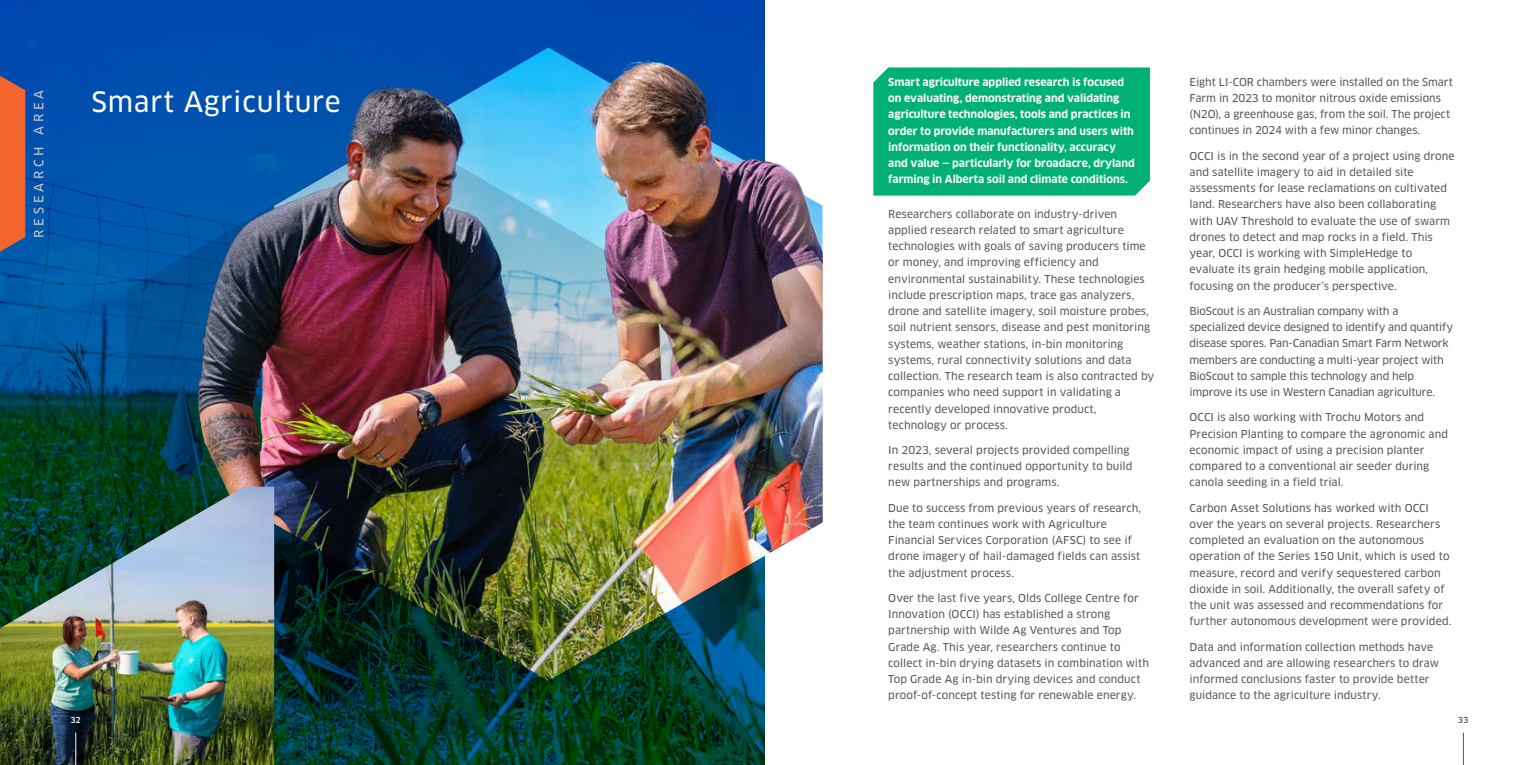
<style>
.page{position:relative;width:1530px;height:765px;background:#fff}
.page>*{position:absolute;margin:0;border:0;box-sizing:border-box;transform-origin:0 0}
.t1{font:27.5px "Clan Pro News";letter-spacing:.025em;color:#fff}
.t2{font:12.5px "Clan Pro News";letter-spacing:.3em;color:#c7cbd1}
.t3{font:10.62px/16.2px "Clan Pro News";letter-spacing:.005em;color:#55575a}
.t4{font:700 10.62px/16.2px "Clan Pro";letter-spacing:-.005em;color:#fff}
.t5{font:10.62px/16.2px "Clan Pro News";letter-spacing:-.015em;color:#55575a}
.t6{font:500 8.12px "Clan Pro";color:#55575a}
.t7{font:500 8.12px "Clan Pro";color:#fff}
</style>
<div class="page">
<img style="left:0;top:0;width:765px;height:765px">
<hr style="left:1463px;top:733px;width:1px;height:32px;background:#55575a">
<svg style="left:126px;top:132px;width:548px;height:633px;background:#003d35"></svg>
<svg style="left:0;top:76px;width:25px;height:176px;background:#de6336"></svg>
<img style="left:142px;top:0;width:680px;height:681px">
<img style="left:0;top:487px;width:274px;height:278px">
<div style="left:873px;top:67px;width:277px;height:129px;background:#00b074"></div>
<hr style="left:75px;top:733px;width:1px;height:32px;background:#fff">
<p class="t2" style="left:32px;top:238px;width:149px;rotate:-90deg">RESEARCH AREA</p>
<h1 class="t1" style="left:92px;top:85px;width:251px">Smart Agriculture</h1>
<p class="t7" style="left:70px;top:716px;width:12px">32</p>
<p class="t4" style="left:888px;top:74px;width:248px">Smart agriculture applied research is focused on evaluating, demonstrating and validating agriculture technologies, tools and practices in order to provide manufacturers and users with information on their functionality, accuracy and value — particularly for broadacre, dryland farming in Alberta soil and climate conditions.</p>
<p class="t3" style="left:888px;top:206px;width:268px">Researchers collaborate on industry-driven applied research related to smart agriculture technologies with goals of saving producers time or money, and improving efficiency and environmental sustainability. These technologies include prescription maps, trace gas analyzers, drone and satellite imagery, soil moisture probes, soil nutrient sensors, disease and pest monitoring systems, weather stations, in-bin monitoring systems, rural connectivity solutions and data collection. The research team is also contracted by companies who need support in validating a recently developed innovative product, technology or process.</p>
<p class="t3" style="left:888px;top:442px;width:246px">In 2023, several projects provided compelling results and the continued opportunity to build new partnerships and programs.</p>
<p class="t3" style="left:888px;top:500px;width:254px">Due to success from previous years of research, the team continues work with Agriculture Financial Services Corporation (AFSC) to see if drone imagery of hail-damaged fields can assist the adjustment process.</p>
<p class="t3" style="left:888px;top:590px;width:262px">Over the last five years, Olds College Centre for Innovation (OCCI) has established a strong partnership with Wilde Ag Ventures and Top Grade Ag. This year, researchers continue to collect in-bin drying datasets in combination with Top Grade Ag in-bin drying devices and conduct proof-of-concept testing for renewable energy.</p>
<p class="t3" style="left:1190px;top:74px;width:265px">Eight LI-COR chambers were installed on the Smart Farm in 2023 to monitor nitrous oxide emissions (N2O), a greenhouse gas, from the soil. The project continues in 2024 with a few minor changes.</p>
<p class="t3" style="left:1190px;top:148px;width:267px">OCCI is in the second year of a project using drone and satellite imagery to aid in detailed site assessments for lease reclamations on cultivated land. Researchers have also been collaborating with UAV Threshold to evaluate the use of swarm drones to detect and map rocks in a field. This year, OCCI is working with SimpleHedge to evaluate its grain hedging mobile application, focusing on the producer’s perspective.</p>
<p class="t5" style="left:1190px;top:303px;width:265px">BioScout is an Australian company with a specialized device designed to identify and quantify disease spores. Pan-Canadian Smart Farm Network members are conducting a multi-year project with BioScout to sample this technology and help improve its use in Western Canadian agriculture.</p>
<p class="t3" style="left:1190px;top:409px;width:260px">OCCI is also working with Trochu Motors and Precision Planting to compare the agronomic and economic impact of using a precision planter compared to a conventional air seeder during canola seeding in a field trial.</p>
<p class="t3" style="left:1190px;top:500px;width:263px">Carbon Asset Solutions has worked with OCCI over the years on several projects. Researchers completed an evaluation on the autonomous operation of the Series 150 Unit, which is used to measure, record and verify sequestered carbon dioxide in soil. Additionally, the overall safety of the unit was assessed and recommendations for further autonomous development were provided.</p>
<p class="t3" style="left:1190px;top:639px;width:251px">Data and information collection methods have advanced and are allowing researchers to draw informed conclusions faster to provide better guidance to the agriculture industry.</p>
<p class="t6" style="left:1458px;top:716px;width:12px">33</p>
</div>
